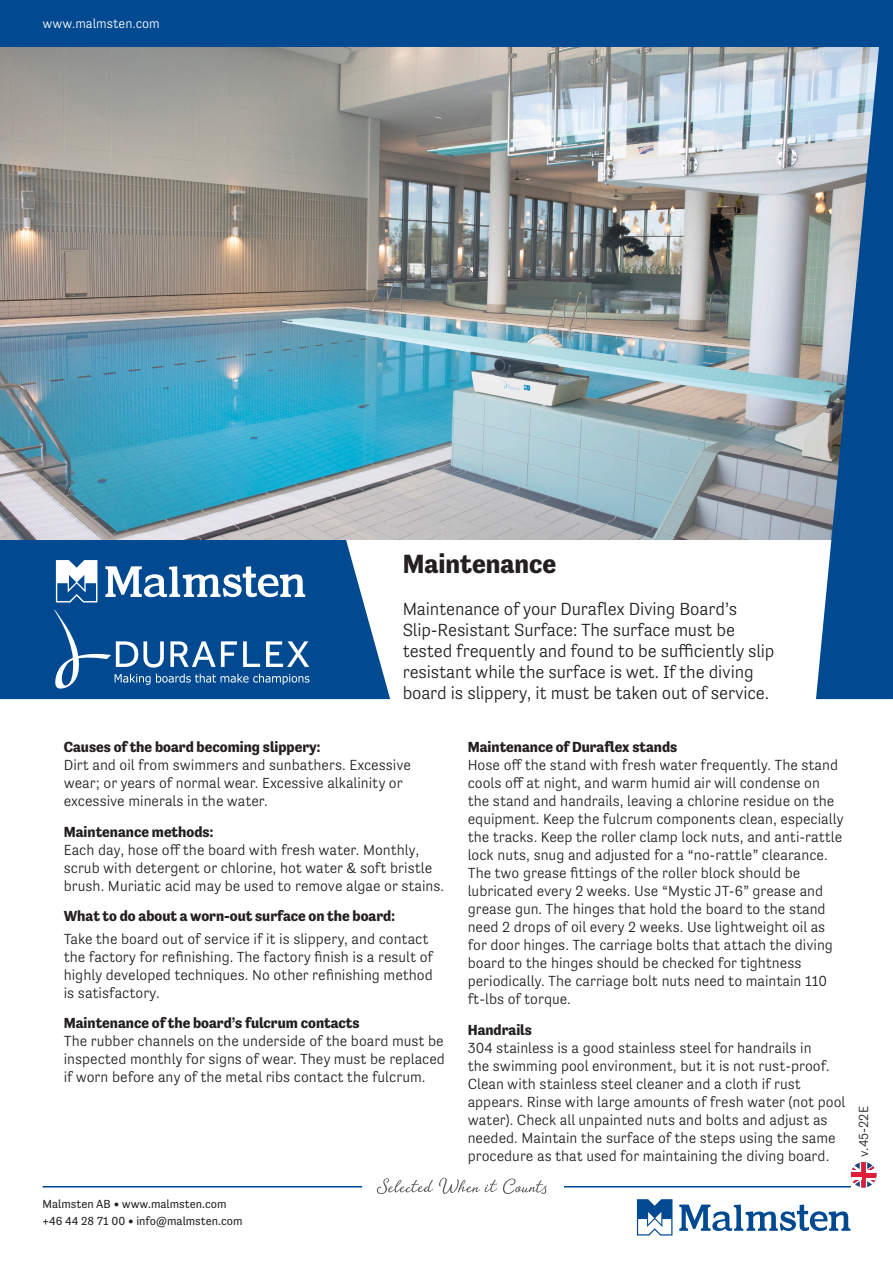
<style>
.page{position:relative;width:893px;height:1263px;background:#fff}
.page>*{position:absolute;margin:0;border:0;box-sizing:border-box;transform-origin:0 0}
._2018_rubrik18_20{font:700 27px "Tenso";color:#231f20}
._2018_rubrik18_20-2{font:300 18px/21px "Tenso";letter-spacing:-.01em;color:#231f20}
._2018_Brödtext9_11{font:300 15px/18px "Tenso";color:#231f20}
._2018_Brödtext9_11-2{font:700 15px "Tenso";color:#231f20}
.t1{font:300 13.5px "Tenso";color:#fff}
.t2{font:300 13.5px "Tenso";color:#231f20}
.t3{font:12px/16.5px "Tenso";color:#231f20}
</style>
<div class="page">
<div style="left:0;top:0;width:893px;height:48px;background:#014990"></div>
<hr style="left:43px;top:1186px;width:319px;height:1px;background:#014990">
<svg style="left:377px;top:1178px;width:56px;height:16px"></svg>
<svg style="left:439px;top:1178px;width:108px;height:16px"></svg>
<hr style="left:564px;top:1186px;width:287px;height:1px;background:#014990">
<svg style="left:679px;top:1204px;width:171px;height:27px"></svg>
<svg style="left:637px;top:1199px;width:35px;height:36px"></svg>
<svg style="left:851px;top:1162px;width:25px;height:25px"></svg>
<svg style="left:0;top:539px;width:390px;height:160px;background:#1d5d9c"></svg>
<img style="left:0;top:48px;width:816px;height:491px">
<svg style="left:816px;top:45px;width:77px;height:654px;background:#4e7ba7"></svg>
<svg style="left:105px;top:566px;width:200px;height:31px"></svg>
<svg style="left:56px;top:560px;width:41px;height:42px"></svg>
<svg style="left:54px;top:610px;width:255px;height:81px;background:#205f9d"></svg>
<p class="t1" style="left:43px;top:15px;width:119px">www.malmsten.com</p>
<p class="_2018_rubrik18_20" style="left:403px;top:548px;width:155px">Maintenance</p>
<p class="_2018_rubrik18_20-2" style="left:403px;top:599px;width:373px">Maintenance of your Duraflex Diving Board’s Slip-Resistant Surface: The surface must be tested frequently and found to be sufficiently slip resistant while the surface is wet. If the diving board is slippery, it must be taken out of service.</p>
<p class="_2018_Brödtext9_11-2" style="left:64px;top:738px;width:258px">Causes of the board becoming slippery:</p>
<p class="_2018_Brödtext9_11" style="left:64px;top:756px;width:349px">Dirt and oil from swimmers and sunbathers. Excessive wear; or years of normal wear. Excessive alkalinity or excessive minerals in the water.</p>
<p class="_2018_Brödtext9_11-2" style="left:64px;top:823px;width:151px">Maintenance methods:</p>
<p class="_2018_Brödtext9_11" style="left:64px;top:840px;width:382px">Each day, hose off the board with fresh water. Monthly, scrub with detergent or chlorine, hot water &amp; soft bristle brush. Muriatic acid may be used to remove algae or stains.</p>
<p class="_2018_Brödtext9_11-2" style="left:64px;top:908px;width:333px">What to do about a worn-out surface on the board:</p>
<p class="_2018_Brödtext9_11" style="left:64px;top:929px;width:371px">Take the board out of service if it is slippery, and contact the factory for refinishing. The factory finish is a result of highly developed techniques. No other refinishing method is satisfactory.</p>
<p class="_2018_Brödtext9_11-2" style="left:64px;top:1015px;width:297px">Maintenance of the board’s fulcrum contacts</p>
<p class="_2018_Brödtext9_11" style="left:64px;top:1032px;width:383px;text-align:justify">The rubber channels on the underside of the board must be inspected monthly for signs of wear. They must be replaced if worn before any of the metal ribs contact the fulcrum.</p>
<p class="t3" style="left:43px;top:1196px;width:202px">Malmsten AB • www.malmsten.com +46 44 28 71 00 • info@malmsten.com</p>
<p class="_2018_Brödtext9_11-2" style="left:468px;top:738px;width:211px">Maintenance of Duraflex stands</p>
<p class="_2018_Brödtext9_11" style="left:468px;top:756px;width:377px">Hose off the stand with fresh water frequently. The stand cools off at night, and warm humid air will condense on the stand and handrails, leaving a chlorine residue on the equipment. Keep the fulcrum components clean, especially the tracks. Keep the roller clamp lock nuts, and anti-rattle lock nuts, snug and adjusted for a “no-rattle” clearance.<br>The two grease fittings of the roller block should be lubricated every 2 weeks. Use “Mystic JT-6” grease and grease gun. The hinges that hold the board to the stand need 2 drops of oil every 2 weeks. Use lightweight oil as for door hinges. The carriage bolts that attach the diving board to the hinges should be checked for tightness periodically. The carriage bolt nuts need to maintain 110 ft-lbs of torque.</p>
<p class="_2018_Brödtext9_11-2" style="left:468px;top:1021px;width:66px">Handrails</p>
<p class="_2018_Brödtext9_11" style="left:468px;top:1038px;width:379px">304 stainless is a good stainless steel for handrails in<br>the swimming pool environment, but it is not rust-proof.<br>Clean with stainless steel cleaner and a cloth if rust appears. Rinse with large amounts of fresh water (not pool water). Check all unpainted nuts and bolts and adjust as needed. Maintain the surface of the steps using the same procedure as that used for maintaining the diving board.</p>
<p class="t2" style="left:856px;top:1157px;width:52px;rotate:-90deg">v.45-22E</p>
</div>
